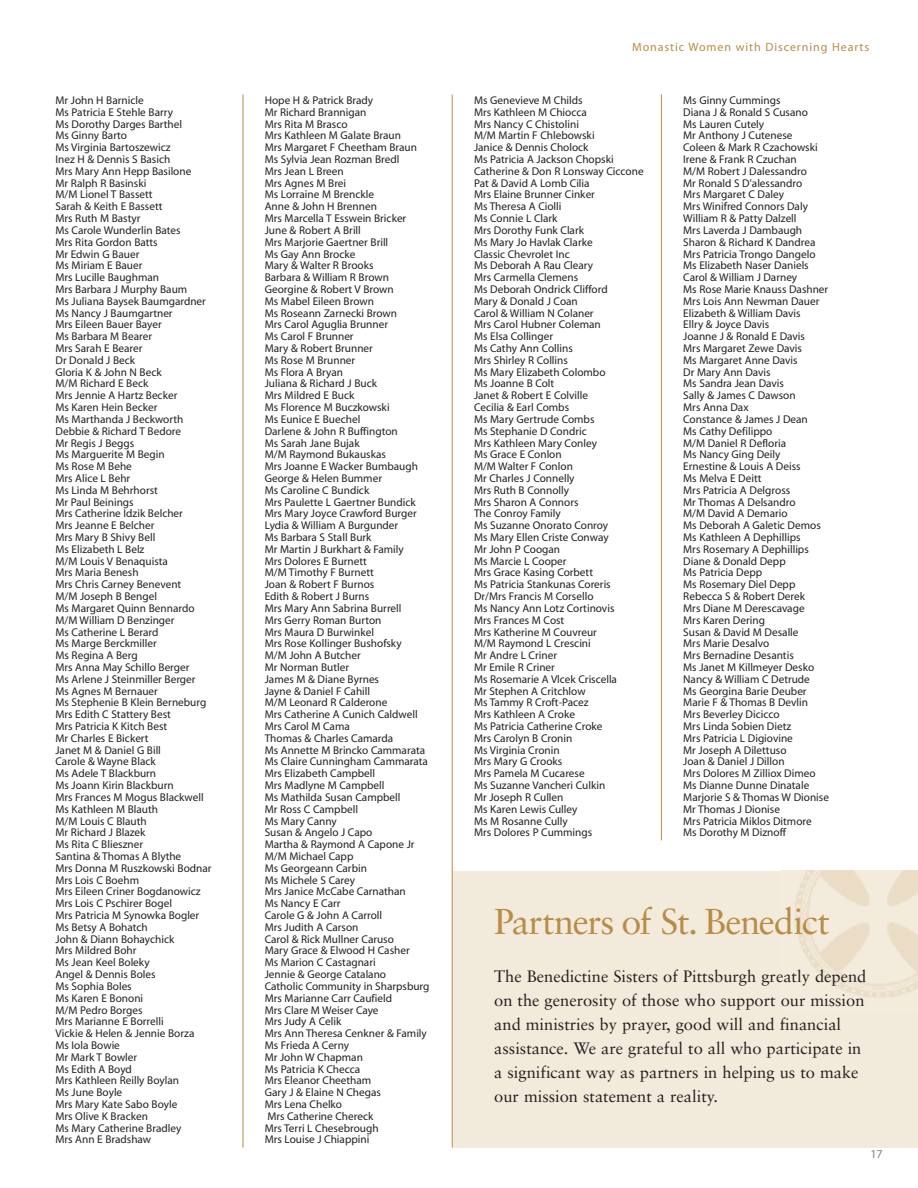
<style>
.page{position:relative;width:918px;height:1188px;background:#fff}
.page>*{position:absolute;margin:0;border:0;box-sizing:border-box;transform-origin:0 0}
.t1{font:36px "Sabon";letter-spacing:-.03em;color:#b78c48}
.t2{font:16.5px/24px "Sabon";color:#231f20}
.t3{font:12px "Myriad";letter-spacing:.075em;color:#b78c48}
.t4{font:12px "Myriad";color:#808285}
.t5{font:11.25px/11.9px "Myriad";color:#231f20}
</style>
<div class="page">
<div style="left:452px;top:871px;width:466px;height:277px;background:#f2eadb"></div>
<img style="left:795px;top:871px;width:123px;height:126px">
<hr style="left:243px;top:94px;width:1px;height:1054px;background:#b78c48">
<hr style="left:452px;top:94px;width:1px;height:1054px;background:#b78c48">
<hr style="left:661px;top:94px;width:1px;height:746px;background:#b78c48">
<p class="t3" style="left:632px;top:42px;width:239px">Monastic Women with Discerning Hearts</p>
<p class="t5" style="left:55px;top:95px;width:158px">Mr John H Barnicle<br>Ms Patricia E Stehle Barry<br>Ms Dorothy Darges Barthel<br>Ms Ginny Barto<br>Ms Virginia Bartoszewicz<br>Inez H &amp; Dennis S Basich<br>Mrs Mary Ann Hepp Basilone<br>Mr Ralph R Basinski<br>M/M Lionel T Bassett<br>Sarah &amp; Keith E Bassett<br>Mrs Ruth M Bastyr<br>Ms Carole Wunderlin Bates<br>Mrs Rita Gordon Batts<br>Mr Edwin G Bauer<br>Ms Miriam E Bauer<br>Mrs Lucille Baughman<br>Mrs Barbara J Murphy Baum<br>Ms Juliana Baysek Baumgardner<br>Ms Nancy J Baumgartner<br>Mrs Eileen Bauer Bayer<br>Ms Barbara M Bearer<br>Mrs Sarah E Bearer<br>Dr Donald J Beck<br>Gloria K &amp; John N Beck<br>M/M Richard E Beck<br>Mrs Jennie A Hartz Becker<br>Ms Karen Hein Becker<br>Ms Marthanda J Beckworth<br>Debbie &amp; Richard T Bedore<br>Mr Regis J Beggs<br>Ms Marguerite M Begin<br>Ms Rose M Behe<br>Mrs Alice L Behr<br>Ms Linda M Behrhorst<br>Mr Paul Beinings<br>Mrs Catherine Idzik Belcher<br>Mrs Jeanne E Belcher<br>Mrs Mary B Shivy Bell<br>Ms Elizabeth L Belz<br>M/M Louis V Benaquista<br>Mrs Maria Benesh<br>Mrs Chris Carney Benevent<br>M/M Joseph B Bengel<br>Ms Margaret Quinn Bennardo<br>M/M William D Benzinger<br>Ms Catherine L Berard<br>Ms Marge Berckmiller<br>Ms Regina A Berg<br>Mrs Anna May Schillo Berger<br>Ms Arlene J Steinmiller Berger<br>Ms Agnes M Bernauer<br>Ms Stephenie B Klein Berneburg<br>Mrs Edith C Stattery Best<br>Mrs Patricia K Kitch Best<br>Mr Charles E Bickert<br>Janet M &amp; Daniel G Bill<br>Carole &amp; Wayne Black<br>Ms Adele T Blackburn<br>Ms Joann Kirin Blackburn<br>Mrs Frances M Mogus Blackwell<br>Ms Kathleen M Blauth<br>M/M Louis C Blauth<br>Mr Richard J Blazek<br>Ms Rita C Blieszner<br>Santina &amp; Thomas A Blythe<br>Mrs Donna M Ruszkowski Bodnar<br>Mrs Lois C Boehm<br>Mrs Eileen Criner Bogdanowicz<br>Mrs Lois C Pschirer Bogel<br>Mrs Patricia M Synowka Bogler<br>Ms Betsy A Bohatch<br>John &amp; Diann Bohaychick<br>Mrs Mildred Bohr<br>Ms Jean Keel Boleky<br>Angel &amp; Dennis Boles<br>Ms Sophia Boles<br>Ms Karen E Bononi<br>M/M Pedro Borges<br>Mrs Marianne E Borrelli<br>Vickie &amp; Helen &amp; Jennie Borza<br>Ms Iola Bowie<br>Mr Mark T Bowler<br>Ms Edith A Boyd<br>Mrs Kathleen Reilly Boylan<br>Ms June Boyle<br>Mrs Mary Kate Sabo Boyle<br>Mrs Olive K Bracken<br>Ms Mary Catherine Bradley<br>Mrs Ann E Bradshaw</p>
<p class="t5" style="left:265px;top:95px;width:166px">Hope H &amp; Patrick Brady<br>Mr Richard Brannigan<br>Mrs Rita M Brasco<br>Mrs Kathleen M Galate Braun<br>Mrs Margaret F Cheetham Braun<br>Ms Sylvia Jean Rozman Bredl<br>Mrs Jean L Breen<br>Mrs Agnes M Brei<br>Ms Lorraine M Brenckle<br>Anne &amp; John H Brennen<br>Mrs Marcella T Esswein Bricker<br>June &amp; Robert A Brill<br>Mrs Marjorie Gaertner Brill<br>Ms Gay Ann Brocke<br>Mary &amp; Walter R Brooks<br>Barbara &amp; William R Brown<br>Georgine &amp; Robert V Brown<br>Ms Mabel Eileen Brown<br>Ms Roseann Zarnecki Brown<br>Mrs Carol Aguglia Brunner<br>Ms Carol F Brunner<br>Mary &amp; Robert Brunner<br>Ms Rose M Brunner<br>Ms Flora A Bryan<br>Juliana &amp; Richard J Buck<br>Mrs Mildred E Buck<br>Ms Florence M Buczkowski<br>Ms Eunice E Buechel<br>Darlene &amp; John R Buffington<br>Ms Sarah Jane Bujak<br>M/M Raymond Bukauskas<br>Mrs Joanne E Wacker Bumbaugh<br>George &amp; Helen Bummer<br>Ms Caroline C Bundick<br>Mrs Paulette L Gaertner Bundick<br>Mrs Mary Joyce Crawford Burger<br>Lydia &amp; William A Burgunder<br>Ms Barbara S Stall Burk<br>Mr Martin J Burkhart &amp; Family<br>Mrs Dolores E Burnett<br>M/M Timothy F Burnett<br>Joan &amp; Robert F Burnos<br>Edith &amp; Robert J Burns<br>Mrs Mary Ann Sabrina Burrell<br>Mrs Gerry Roman Burton<br>Mrs Maura D Burwinkel<br>Mrs Rose Kollinger Bushofsky<br>M/M John A Butcher<br>Mr Norman Butler<br>James M &amp; Diane Byrnes<br>Jayne &amp; Daniel F Cahill<br>M/M Leonard R Calderone<br>Mrs Catherine A Cunich Caldwell<br>Mrs Carol M Cama<br>Thomas &amp; Charles Camarda<br>Ms Annette M Brincko Cammarata<br>Ms Claire Cunningham Cammarata<br>Mrs Elizabeth Campbell<br>Mrs Madlyne M Campbell<br>Ms Mathilda Susan Campbell<br>Mr Ross C Campbell<br>Ms Mary Canny<br>Susan &amp; Angelo J Capo<br>Martha &amp; Raymond A Capone Jr<br>M/M Michael Capp<br>Ms Georgeann Carbin<br>Ms Michele S Carey<br>Mrs Janice McCabe Carnathan<br>Ms Nancy E Carr<br>Carole G &amp; John A Carroll<br>Mrs Judith A Carson<br>Carol &amp; Rick Mullner Caruso<br>Mary Grace &amp; Elwood H Casher<br>Ms Marion C Castagnari<br>Jennie &amp; George Catalano<br>Catholic Community in Sharpsburg<br>Mrs Marianne Carr Caufield<br>Mrs Clare M Weiser Caye<br>Mrs Judy A Celik<br>Mrs Ann Theresa Cenkner &amp; Family<br>Ms Frieda A Cerny<br>Mr John W Chapman<br>Ms Patricia K Checca<br>Mrs Eleanor Cheetham<br>Gary J &amp; Elaine N Chegas<br>Mrs Lena Chelko<br>Mrs Catherine Chereck<br>Mrs Terri L Chesebrough<br>Mrs Louise J Chiappini</p>
<p class="t5" style="left:474px;top:95px;width:171px">Ms Genevieve M Childs<br>Mrs Kathleen M Chiocca<br>Mrs Nancy C Chistolini<br>M/M Martin F Chlebowski<br>Janice &amp; Dennis Cholock<br>Ms Patricia A Jackson Chopski<br>Catherine &amp; Don R Lonsway Ciccone<br>Pat &amp; David A Lomb Cilia<br>Mrs Elaine Brunner Cinker<br>Ms Theresa A Ciolli<br>Ms Connie L Clark<br>Mrs Dorothy Funk Clark<br>Ms Mary Jo Havlak Clarke<br>Classic Chevrolet Inc<br>Ms Deborah A Rau Cleary<br>Mrs Carmella Clemens<br>Ms Deborah Ondrick Clifford<br>Mary &amp; Donald J Coan<br>Carol &amp; William N Colaner<br>Mrs Carol Hubner Coleman<br>Ms Elsa Collinger<br>Ms Cathy Ann Collins<br>Mrs Shirley R Collins<br>Ms Mary Elizabeth Colombo<br>Ms Joanne B Colt<br>Janet &amp; Robert E Colville<br>Cecilia &amp; Earl Combs<br>Ms Mary Gertrude Combs<br>Ms Stephanie D Condric<br>Mrs Kathleen Mary Conley<br>Ms Grace E Conlon<br>M/M Walter F Conlon<br>Mr Charles J Connelly<br>Mrs Ruth B Connolly<br>Mrs Sharon A Connors<br>The Conroy Family<br>Ms Suzanne Onorato Conroy<br>Ms Mary Ellen Criste Conway<br>Mr John P Coogan<br>Ms Marcie L Cooper<br>Mrs Grace Kasing Corbett<br>Ms Patricia Stankunas Coreris<br>Dr/Mrs Francis M Corsello<br>Ms Nancy Ann Lotz Cortinovis<br>Mrs Frances M Cost<br>Mrs Katherine M Couvreur<br>M/M Raymond L Crescini<br>Mr Andre L Criner<br>Mr Emile R Criner<br>Ms Rosemarie A Vlcek Criscella<br>Mr Stephen A Critchlow<br>Ms Tammy R Croft-Pacez<br>Mrs Kathleen A Croke<br>Ms Patricia Catherine Croke<br>Mrs Carolyn B Cronin<br>Ms Virginia Cronin<br>Mrs Mary G Crooks<br>Mrs Pamela M Cucarese<br>Ms Suzanne Vancheri Culkin<br>Mr Joseph R Cullen<br>Ms Karen Lewis Culley<br>Ms M Rosanne Cully<br>Mrs Dolores P Cummings</p>
<p class="t5" style="left:683px;top:95px;width:147px">Ms Ginny Cummings<br>Diana J &amp; Ronald S Cusano<br>Ms Lauren Cutely<br>Mr Anthony J Cutenese<br>Coleen &amp; Mark R Czachowski<br>Irene &amp; Frank R Czuchan<br>M/M Robert J Dalessandro<br>Mr Ronald S D'alessandro<br>Mrs Margaret C Daley<br>Mrs Winifred Connors Daly<br>William R &amp; Patty Dalzell<br>Mrs Laverda J Dambaugh<br>Sharon &amp; Richard K Dandrea<br>Mrs Patricia Trongo Dangelo<br>Ms Elizabeth Naser Daniels<br>Carol &amp; William J Darney<br>Ms Rose Marie Knauss Dashner<br>Mrs Lois Ann Newman Dauer<br>Elizabeth &amp; William Davis<br>Ellry &amp; Joyce Davis<br>Joanne J &amp; Ronald E Davis<br>Mrs Margaret Zewe Davis<br>Ms Margaret Anne Davis<br>Dr Mary Ann Davis<br>Ms Sandra Jean Davis<br>Sally &amp; James C Dawson<br>Mrs Anna Dax<br>Constance &amp; James J Dean<br>Ms Cathy Defilippo<br>M/M Daniel R Defloria<br>Ms Nancy Ging Deily<br>Ernestine &amp; Louis A Deiss<br>Ms Melva E Deitt<br>Mrs Patricia A Delgross<br>Mr Thomas A Delsandro<br>M/M David A Demario<br>Ms Deborah A Galetic Demos<br>Ms Kathleen A Dephillips<br>Mrs Rosemary A Dephillips<br>Diane &amp; Donald Depp<br>Ms Patricia Depp<br>Ms Rosemary Diel Depp<br>Rebecca S &amp; Robert Derek<br>Mrs Diane M Derescavage<br>Mrs Karen Dering<br>Susan &amp; David M Desalle<br>Mrs Marie Desalvo<br>Mrs Bernadine Desantis<br>Ms Janet M Killmeyer Desko<br>Nancy &amp; William C Detrude<br>Ms Georgina Barie Deuber<br>Marie F &amp; Thomas B Devlin<br>Mrs Beverley Dicicco<br>Mrs Linda Sobien Dietz<br>Mrs Patricia L Digiovine<br>Mr Joseph A Dilettuso<br>Joan &amp; Daniel J Dillon<br>Mrs Dolores M Zilliox Dimeo<br>Ms Dianne Dunne Dinatale<br>Marjorie S &amp; Thomas W Dionise<br>Mr Thomas J Dionise<br>Mrs Patricia Miklos Ditmore<br>Ms Dorothy M Diznoff</p>
<h1 class="t1" style="left:494px;top:906px;width:337px">Partners of St. Benedict</h1>
<p class="t2" style="left:494px;top:965px;width:374px">The Benedictine Sisters of Pittsburgh greatly depend on the generosity of those who support our mission and ministries by prayer, good will and financial assistance. We are grateful to all who participate in a significant way as partners in helping us to make our mission statement a reality.</p>
<p class="t4" style="left:870px;top:1149px;width:14px">17</p>
</div>
